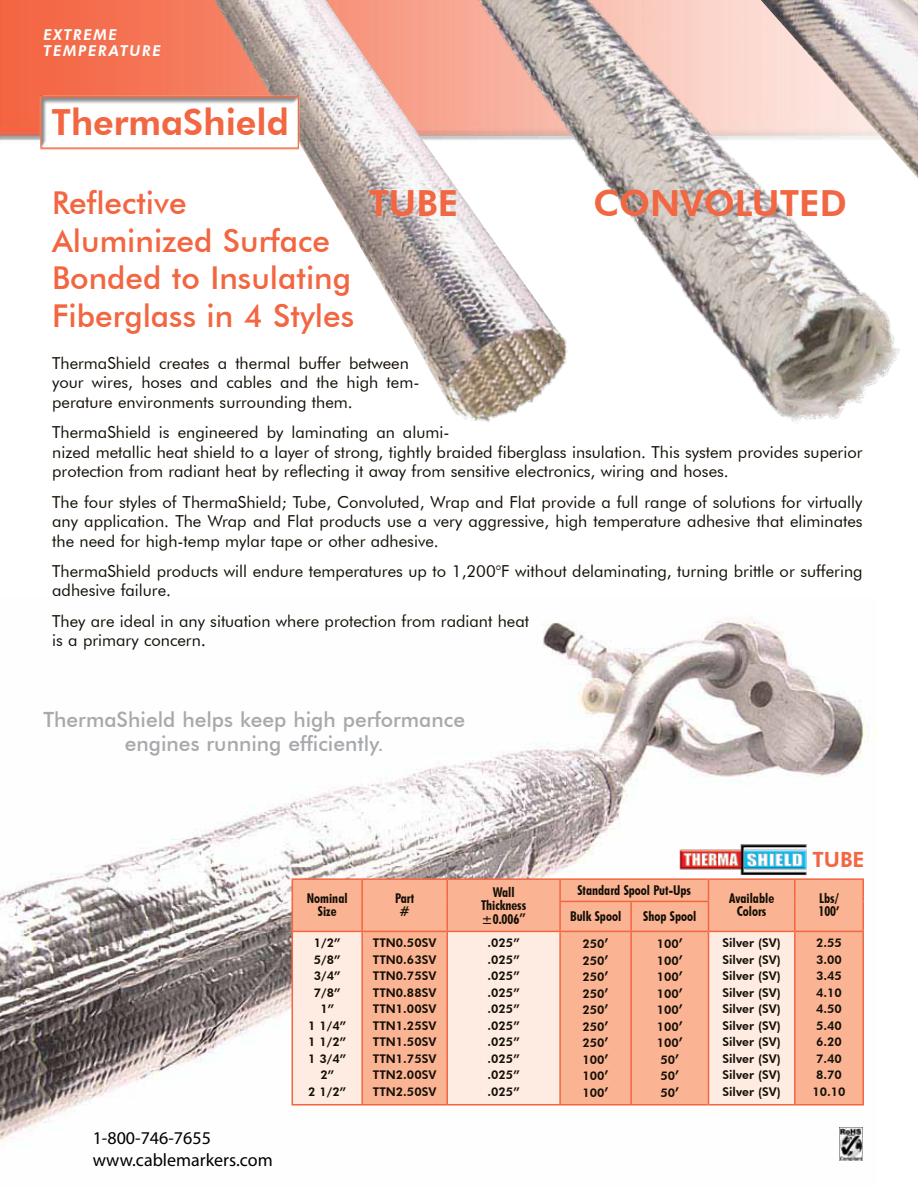
<style>
.page{position:relative;width:918px;height:1188px;background:#fff}
.page>*{position:absolute;margin:0;border:0;box-sizing:border-box;transform-origin:0 0}
.t1{font:800 36px "Futura BT";color:#f26641}
.t2{font:500 31.5px/37.5px "Futura BT";color:#f26641}
.t3{font:500 21px/24px "Futura BT";color:#a7a9ac;text-align:center}
.t4{font:800 21px "Futura BT";color:#f26641}
.t5{font:18px/21.6px "Myriad Pro";color:#000}
.t6{font:16.5px/19.5px "Futura BT";color:#140f06}
.t7{font:italic 800 15px/16.5px "Futura BT";letter-spacing:.1em;color:#fff}
.t8{font:700 condensed 13.5px/13.5px "Futura BT";color:#140f06;text-align:center}
.t9{font:800 12px/16.5px "Futura BT";color:#140f06;text-align:justify}
.s1{font-size:18px}
.s2{font-weight:800;font-stretch:normal;font-size:12px}
.s3{font-size:13.5px}
</style>
<div class="page">
<img style="left:0;top:618px;width:877px;height:525px">
<img style="left:0;top:0;width:214px;height:141px">
<img style="left:214px;top:0;width:237px;height:406px">
<img style="left:910px;top:0;width:8px;height:178px">
<img style="left:39px;top:91px;width:297px;height:65px">
<img style="left:679px;top:843px;width:129px;height:32px">
<div style="left:293px;top:880px;width:569px;height:224px;background:#fab493"></div>
<svg style="left:293px;top:932px;width:501px;height:172px;background:#fcd7c6"></svg>
<div style="left:362px;top:931px;width:85px;height:174px;background:#fab493"></div>
<hr style="left:862px;top:932px;width:2px;height:172px;background:#f26641">
<hr style="left:292px;top:878px;width:70px;height:2px;background:#f26641">
<svg style="left:292px;top:880px;width:1px;height:21px"></svg>
<hr style="left:362px;top:878px;width:85px;height:2px;background:#f26641">
<hr style="left:361px;top:880px;width:2px;height:21px;background:#f26641">
<hr style="left:447px;top:878px;width:113px;height:2px;background:#f26641">
<hr style="left:560px;top:878px;width:71px;height:2px;background:#f26641">
<hr style="left:631px;top:878px;width:78px;height:2px;background:#f26641">
<hr style="left:795px;top:878px;width:69px;height:2px;background:#f26641">
<hr style="left:862px;top:880px;width:2px;height:21px;background:#f26641">
<hr style="left:292px;top:901px;width:1px;height:30px;background:#f26641">
<hr style="left:361px;top:901px;width:2px;height:30px;background:#f26641">
<hr style="left:862px;top:901px;width:2px;height:30px;background:#f26641">
<hr style="left:795px;top:931px;width:69px;height:1px;background:#f26641">
<hr style="left:795px;top:1104px;width:69px;height:2px;background:#f26641">
<hr style="left:559px;top:901px;width:72px;height:1px;background:#f26641">
<hr style="left:631px;top:901px;width:78px;height:1px;background:#f26641">
<hr style="left:560px;top:931px;width:71px;height:1px;background:#f26641">
<hr style="left:631px;top:931px;width:78px;height:1px;background:#f26641">
<hr style="left:560px;top:1104px;width:71px;height:2px;background:#f26641">
<hr style="left:631px;top:1104px;width:78px;height:2px;background:#f26641">
<svg style="left:447px;top:880px;width:1px;height:21px"></svg>
<hr style="left:559px;top:880px;width:2px;height:21px;background:#f26641">
<hr style="left:709px;top:878px;width:86px;height:2px;background:#f26641">
<hr style="left:794px;top:880px;width:2px;height:21px;background:#f26641">
<hr style="left:447px;top:901px;width:1px;height:30px;background:#f26641">
<hr style="left:559px;top:902px;width:2px;height:29px;background:#f26641">
<hr style="left:630px;top:902px;width:2px;height:29px;background:#f26641">
<svg style="left:708px;top:880px;width:1px;height:51px"></svg>
<hr style="left:794px;top:901px;width:2px;height:30px;background:#f26641">
<hr style="left:630px;top:932px;width:2px;height:172px;background:#f26641">
<hr style="left:709px;top:931px;width:86px;height:1px;background:#f26641">
<hr style="left:708px;top:932px;width:1px;height:172px;background:#f26641">
<hr style="left:794px;top:932px;width:2px;height:172px;background:#f26641">
<hr style="left:709px;top:1104px;width:86px;height:2px;background:#f26641">
<hr style="left:362px;top:931px;width:85px;height:1px;background:#f26641">
<hr style="left:447px;top:931px;width:113px;height:1px;background:#f26641">
<hr style="left:447px;top:932px;width:1px;height:172px;background:#f26641">
<hr style="left:559px;top:932px;width:2px;height:172px;background:#f26641">
<hr style="left:362px;top:1104px;width:85px;height:2px;background:#f26641">
<hr style="left:447px;top:1104px;width:113px;height:2px;background:#f26641">
<hr style="left:292px;top:931px;width:70px;height:1px;background:#f26641">
<hr style="left:292px;top:932px;width:1px;height:172px;background:#f26641">
<hr style="left:361px;top:932px;width:2px;height:172px;background:#f26641">
<hr style="left:292px;top:1104px;width:70px;height:2px;background:#f26641">
<img style="left:451px;top:0;width:459px;height:422px">
<img style="left:839px;top:1127px;width:24px;height:34px">
<p class="t7" style="left:44px;top:26px;width:119px">EXTREME<br>TEMPERATURE</p>
<h1 class="t1" style="left:52px;top:100px;width:239px">ThermaShield</h1>
<h1 class="t1" style="left:593px;top:181px;width:255px">CONVOLUTED</h1>
<h2 class="t2" style="left:52px;top:184px;width:304px">Reflective<br>Aluminized Surface<br>Bonded to Insulating<br>Fiberglass in 4 Styles</h2>
<p class="t6" style="left:52px;top:353px;width:369px">ThermaShield creates a thermal buffer between your wires, hoses and cables and the high tem&shy;perature environments surrounding them.</p>
<p class="t6" style="left:52px;top:422px;width:812px">ThermaShield is engineered by laminating an alumi-<br>nized metallic heat shield to a layer of strong, tightly braided fiberglass insulation. This system provides superior protection from radiant heat by reflecting it away from sensitive electronics, wiring and hoses.</p>
<p class="t6" style="left:52px;top:492px;width:812px;text-align:justify">The four styles of ThermaShield; Tube, Convoluted, Wrap and Flat provide a full range of solutions for virtually any application. The Wrap and Flat products use a very aggressive, high temperature adhesive that eliminates the need for high-temp mylar tape or other adhesive.</p>
<p class="t6" style="left:52px;top:561px;width:812px">ThermaShield products will endure temperatures up to 1,200°F without delaminating, turning brittle or suffering adhesive failure.</p>
<p class="t6" style="left:52px;top:611px;width:478px">They are ideal in any situation where protection from radiant heat is a primary concern<span class="s1">.</span></p>
<h1 class="t1" style="left:369px;top:182px;width:91px">TUBE</h1>
<p class="t3" style="left:44px;top:708px;width:423px">ThermaShield helps keep high performance engines running efficiently.</p>
<p class="t8" style="left:307px;top:891px;width:42px">Nominal<br>Size</p>
<p class="t8" style="left:395px;top:891px;width:21px">Part #</p>
<p class="t8" style="left:481px;top:885px;width:47px">Wall<br>Thickness ±0.006<span class="s2">”</span></p>
<p class="t8" style="left:577px;top:884px;width:115px">Standard Spool Put-Ups</p>
<p class="t8" style="left:570px;top:909px;width:53px">Bulk Spool</p>
<p class="t8" style="left:643px;top:909px;width:55px">Shop Spool</p>
<p class="t4" style="left:812px;top:847px;width:54px">TUBE</p>
<p class="t8" style="left:729px;top:891px;width:47px">Available<br>Colors</p>
<p class="t8" style="left:818px;top:891px;width:23px;text-align:left">Lbs/<br>100’</p>
<p class="t5" style="left:93px;top:1127px;width:181px">1-800-746-7655 www.cablemarkers.com</p>
<p class="t9" style="left:308px;top:935px;width:39px;text-align:center">1/2”<br>5/8”<br>3/4”<br>7/8”<br>1”<br>1 1/4”<br>1 1/2”<br>1 3/4”<br>2”<br>2 1/2”</p>
<p class="t9" style="left:373px;top:935px;width:65px">TTN0.50SV TTN0.63SV TTN0.75SV TTN0.88SV TTN1.00SV TTN1.25SV TTN1.50SV TTN1.75SV TTN2.00SV TTN2.50SV</p>
<p class="t9" style="left:488px;top:935px;width:34px">.025” .025” .025” .025” .025” .025” .025” .025” .025” .025”</p>
<p class="t9" style="left:583px;top:936px;width:28px">250<span class="s3">’ </span>250<span class="s3">’ </span>250<span class="s3">’ </span>250<span class="s3">’ </span>250<span class="s3">’ </span>250<span class="s3">’ </span>250<span class="s3">’ </span>100<span class="s3">’ </span>100<span class="s3">’ </span>100<span class="s3">’</span></p>
<p class="t9" style="left:657px;top:936px;width:28px;text-align:center">100<span class="s3">’<br></span>100<span class="s3">’<br></span>100<span class="s3">’<br></span>100<span class="s3">’<br></span>100<span class="s3">’<br></span>100<span class="s3">’<br></span>100<span class="s3">’<br></span>50<span class="s3">’<br></span>50<span class="s3">’<br></span>50<span class="s3">’</span></p>
<p class="t9" style="left:722px;top:935px;width:60px">Silver (SV)<br>Silver (SV)<br>Silver (SV)<br>Silver (SV)<br>Silver (SV)<br>Silver (SV)<br>Silver (SV)<br>Silver (SV)<br>Silver (SV)<br>Silver (SV)</p>
<p class="t9" style="left:812px;top:935px;width:35px;text-align:center">2.55<br>3.00<br>3.45<br>4.10<br>4.50<br>5.40<br>6.20<br>7.40<br>8.70<br>10.10</p>
</div>
